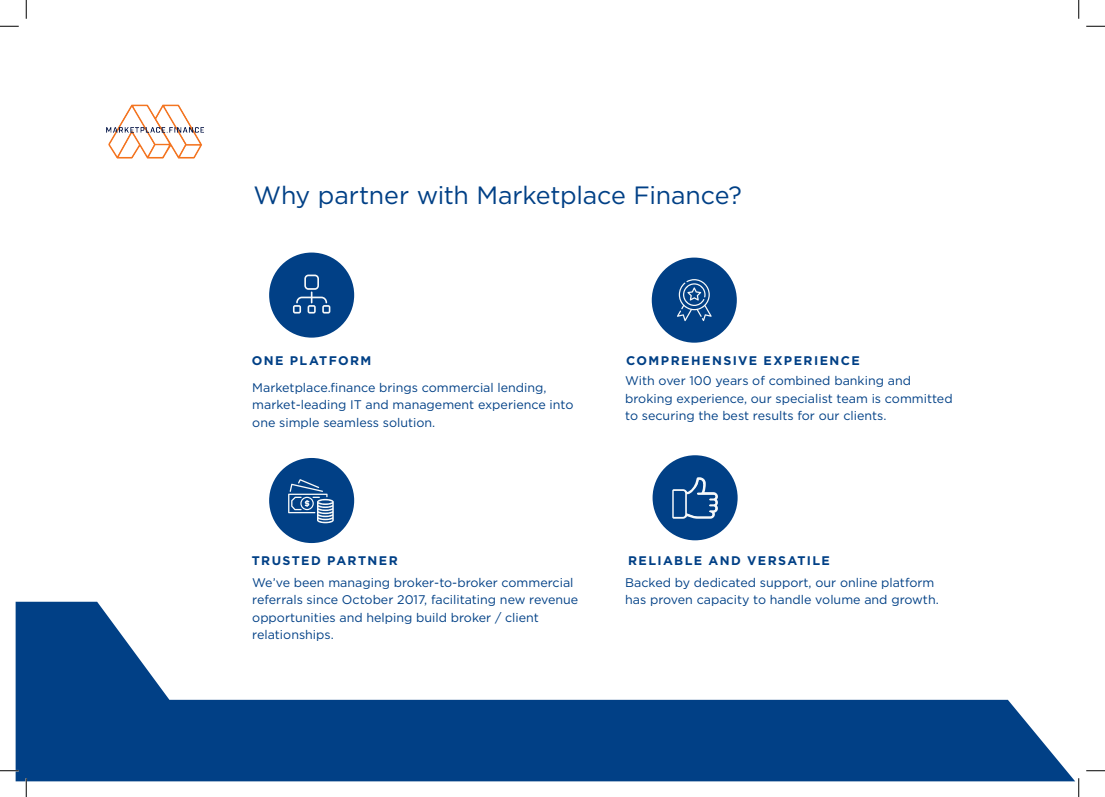
<style>
.page{position:relative;width:1105px;height:797px;background:#fff}
.page>*{position:absolute;margin:0;border:0;box-sizing:border-box;transform-origin:0 0}
.Heading{font:25px "Gotham";letter-spacing:-.01em;color:#014086}
.Paragraph{font:12.5px/17.5px "Gotham";color:#014086}
.Subheading{font:700 12.5px "Gotham";letter-spacing:.115em;color:#014086}
</style>
<div class="page">
<img style="left:106px;top:104px;width:98px;height:55px">
<svg style="left:16px;top:601px;width:1059px;height:180px"></svg>
<div style="left:269px;top:458px;width:85px;height:85px;background:#014086;border-radius:50%"></div>
<svg style="left:288px;top:479px;width:46px;height:44px"></svg>
<div style="left:652px;top:257px;width:85px;height:86px;background:#014086;border-radius:50%"></div>
<svg style="left:677px;top:279px;width:35px;height:42px"></svg>
<div style="left:269px;top:252px;width:85px;height:85px;background:#014086;border-radius:50%"></div>
<svg style="left:293px;top:274px;width:37px;height:39px"></svg>
<div style="left:652px;top:455px;width:86px;height:85px;background:#014086;border-radius:50%"></div>
<svg style="left:672px;top:477px;width:46px;height:41px"></svg>
<svg style="left:0;top:25px;width:19px;height:2px"></svg>
<svg style="left:1086px;top:25px;width:19px;height:2px"></svg>
<svg style="left:0;top:770px;width:19px;height:1px"></svg>
<svg style="left:1086px;top:770px;width:19px;height:1px"></svg>
<svg style="left:25px;top:0;width:2px;height:19px"></svg>
<svg style="left:25px;top:778px;width:2px;height:19px"></svg>
<svg style="left:1078px;top:0;width:1px;height:19px"></svg>
<svg style="left:1078px;top:778px;width:1px;height:19px"></svg>
<p class="Heading" style="left:253px;top:179px;width:490px">Why partner with Marketplace Finance?</p>
<p class="Subheading" style="left:252px;top:352px;width:121px">ONE PLATFORM</p>
<p class="Subheading" style="left:626px;top:352px;width:235px">COMPREHENSIVE EXPERIENCE</p>
<p class="Paragraph" style="left:252px;top:378px;width:323px">Marketplace.finance brings commercial lending, market-leading IT and management experience into one simple seamless solution.</p>
<p class="Paragraph" style="left:625px;top:372px;width:329px">With over 100 years of combined banking and broking experience, our specialist team is committed to securing the best results for our clients.</p>
<p class="Subheading" style="left:252px;top:552px;width:147px">TRUSTED PARTNER</p>
<p class="Paragraph" style="left:252px;top:573px;width:328px">We’ve been managing broker-to-broker commercial referrals since October 2017, facilitating new revenue opportunities and helping build broker / client relationships.</p>
<p class="Subheading" style="left:628px;top:552px;width:203px">RELIABLE AND VERSATILE</p>
<p class="Paragraph" style="left:625px;top:573px;width:315px">Backed by dedicated support, our online platform has proven capacity to handle volume and growth.</p>
</div>
